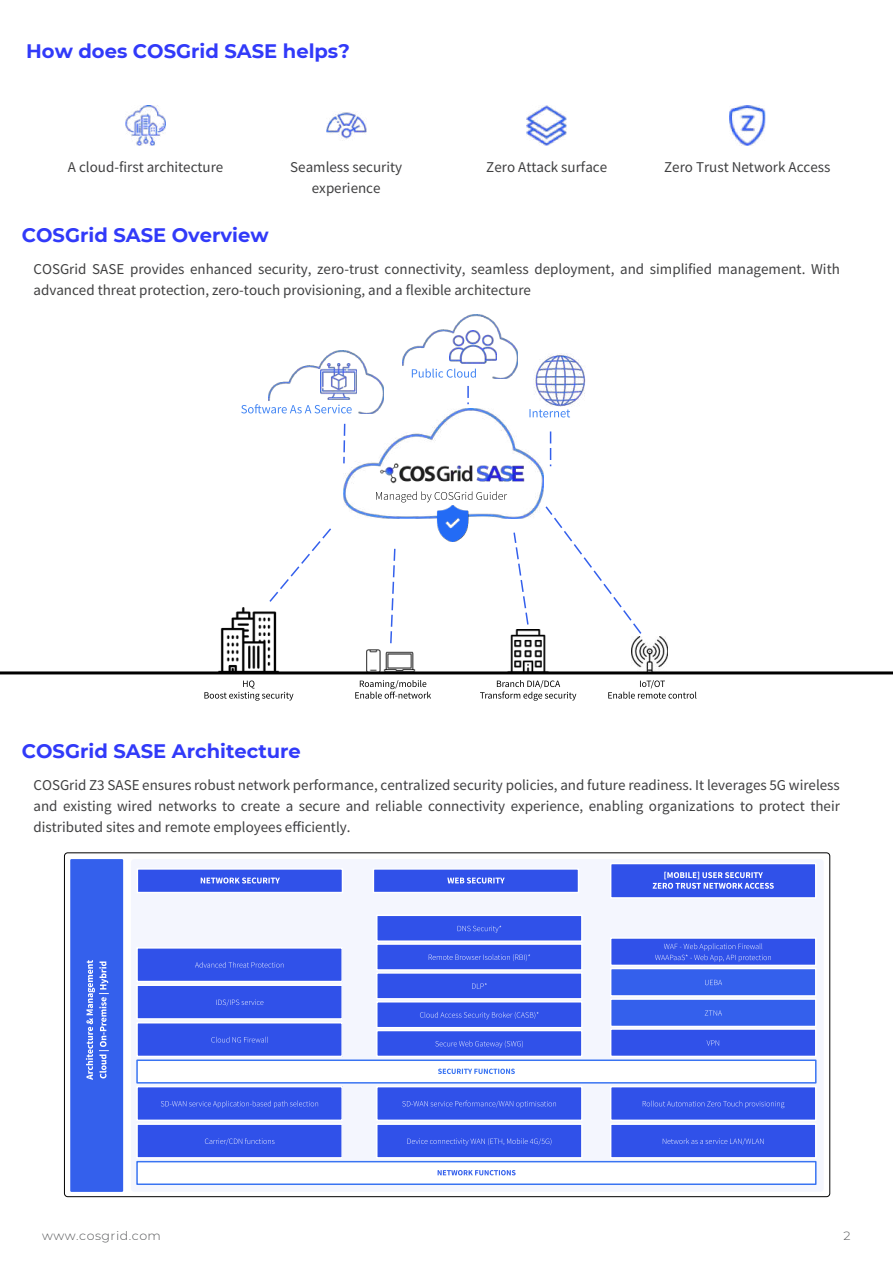
<style>
.page{position:relative;width:893px;height:1263px;background:#fff}
.page>*{position:absolute;margin:0;border:0;box-sizing:border-box;transform-origin:0 0}
.t1{font:700 19.5px "Montserrat";color:#313af9}
.t2{font:15px/21px "Source Sans Pro";color:#404041}
.t3{font:300 12px "Montserrat";letter-spacing:.04em;color:#58595b;scale:1.05 1}
</style>
<div class="page">
<img style="left:729px;top:106px;width:36px;height:40px">
<img style="left:527px;top:106px;width:40px;height:40px">
<img style="left:326px;top:112px;width:40px;height:27px">
<img style="left:126px;top:106px;width:40px;height:40px">
<img style="left:345px;top:409px;width:199px;height:109px">
<hr style="left:0;top:671px;width:893px;height:3px;background:#000">
<img style="left:510px;top:630px;width:36px;height:41px">
<img style="left:389px;top:651px;width:26px;height:20px">
<img style="left:366px;top:649px;width:23px;height:22px">
<img style="left:218px;top:607px;width:61px;height:64px">
<svg style="left:269px;top:528px;width:62px;height:74px"></svg>
<svg style="left:390px;top:548px;width:6px;height:96px"></svg>
<svg style="left:513px;top:532px;width:16px;height:93px"></svg>
<svg style="left:544px;top:506px;width:98px;height:129px"></svg>
<svg style="left:160px;top:671px;width:144px;height:24px"></svg>
<svg style="left:204px;top:680px;width:89px;height:21px"></svg>
<svg style="left:304px;top:671px;width:136px;height:4px"></svg>
<svg style="left:355px;top:680px;width:76px;height:19px"></svg>
<svg style="left:440px;top:671px;width:124px;height:4px"></svg>
<svg style="left:480px;top:680px;width:84px;height:21px"></svg>
<svg style="left:564px;top:671px;width:177px;height:30px"></svg>
<svg style="left:608px;top:680px;width:88px;height:19px"></svg>
<img style="left:434px;top:510px;width:36px;height:31px">
<img style="left:379px;top:463px;width:147px;height:19px">
<div style="left:344px;top:482px;width:194px;height:28px;background:#fff"></div>
<svg style="left:376px;top:491px;width:131px;height:11px"></svg>
<div style="left:269px;top:350px;width:115px;height:78px;background:#fff"></div>
<img style="left:269px;top:350px;width:115px;height:45px">
<div style="left:202px;top:395px;width:188px;height:29px;background:#fff"></div>
<svg style="left:241px;top:404px;width:111px;height:9px"></svg>
<img style="left:402px;top:315px;width:115px;height:44px">
<svg style="left:362px;top:359px;width:156px;height:29px"></svg>
<svg style="left:412px;top:369px;width:64px;height:9px"></svg>
<img style="left:450px;top:331px;width:46px;height:34px">
<img style="left:320px;top:363px;width:36px;height:36px">
<img style="left:535px;top:354px;width:51px;height:45px">
<svg style="left:467px;top:399px;width:112px;height:29px"></svg>
<svg style="left:529px;top:409px;width:41px;height:8px"></svg>
<svg style="left:343px;top:423px;width:3px;height:42px"></svg>
<svg style="left:467px;top:386px;width:2px;height:18px"></svg>
<svg style="left:550px;top:431px;width:1px;height:35px"></svg>
<img style="left:631px;top:637px;width:36px;height:36px">
<svg style="left:64px;top:852px;width:766px;height:345px"></svg>
<svg style="left:70px;top:859px;width:53px;height:333px;background:#3d67ec"></svg>
<div style="left:131px;top:859px;width:693px;height:333px;background:#f4f6fe"></div>
<div style="left:137px;top:948px;width:205px;height:33px;background:#3051e9"></div>
<div style="left:136px;top:947px;width:207px;height:35px;border:2px solid #fff"></div>
<svg style="left:195px;top:962px;width:89px;height:6px"></svg>
<div style="left:137px;top:985px;width:205px;height:34px;background:#3051e9"></div>
<div style="left:136px;top:984px;width:207px;height:36px;border:2px solid #fff"></div>
<svg style="left:216px;top:999px;width:47px;height:7px"></svg>
<div style="left:137px;top:1023px;width:205px;height:33px;background:#3051e9"></div>
<div style="left:136px;top:1022px;width:207px;height:35px;border:2px solid #fff"></div>
<svg style="left:211px;top:1037px;width:57px;height:5px"></svg>
<div style="left:376px;top:914px;width:207px;height:28px;background:#3051e9;border:2px solid #fff"></div>
<svg style="left:458px;top:925px;width:43px;height:8px"></svg>
<div style="left:376px;top:943px;width:207px;height:28px;background:#3051e9;border:2px solid #fff"></div>
<svg style="left:429px;top:954px;width:101px;height:7px"></svg>
<div style="left:376px;top:972px;width:207px;height:27px;background:#3051e9;border:2px solid #fff"></div>
<svg style="left:472px;top:983px;width:15px;height:6px"></svg>
<div style="left:376px;top:1001px;width:207px;height:27px;background:#3051e9;border:2px solid #fff"></div>
<svg style="left:420px;top:1012px;width:119px;height:7px"></svg>
<div style="left:610px;top:937px;width:206px;height:29px;background:#3051e9;border:2px solid #fff"></div>
<svg style="left:655px;top:943px;width:116px;height:19px"></svg>
<div style="left:610px;top:968px;width:206px;height:29px;background:#3460ec;border:2px solid #fff"></div>
<svg style="left:705px;top:980px;width:17px;height:5px"></svg>
<div style="left:610px;top:998px;width:206px;height:29px;background:#3460ec;border:2px solid #fff"></div>
<svg style="left:705px;top:1010px;width:17px;height:6px"></svg>
<div style="left:137px;top:1060px;width:679px;height:23px;background:#fff"></div>
<div style="left:136px;top:1059px;width:680px;height:24px;border:2px solid #3974f2"></div>
<svg style="left:438px;top:1068px;width:77px;height:6px"></svg>
<div style="left:137px;top:1087px;width:205px;height:33px;background:#3051e9"></div>
<div style="left:136px;top:1086px;width:207px;height:35px;border:2px solid #fff"></div>
<svg style="left:161px;top:1100px;width:157px;height:8px"></svg>
<div style="left:137px;top:1124px;width:205px;height:34px;background:#3051e9"></div>
<div style="left:136px;top:1123px;width:207px;height:35px;border:2px solid #fff"></div>
<svg style="left:205px;top:1138px;width:69px;height:7px"></svg>
<div style="left:376px;top:1086px;width:207px;height:35px;background:#3051e9;border:2px solid #fff"></div>
<svg style="left:402px;top:1100px;width:154px;height:8px"></svg>
<div style="left:376px;top:1123px;width:207px;height:35px;background:#3051e9;border:2px solid #fff"></div>
<svg style="left:407px;top:1138px;width:144px;height:7px"></svg>
<div style="left:610px;top:1086px;width:206px;height:35px;background:#3051e9;border:2px solid #fff"></div>
<svg style="left:643px;top:1100px;width:141px;height:8px"></svg>
<div style="left:610px;top:1123px;width:206px;height:35px;background:#3051e9;border:2px solid #fff"></div>
<svg style="left:663px;top:1138px;width:101px;height:7px"></svg>
<div style="left:137px;top:1162px;width:679px;height:22px;background:#fff"></div>
<div style="left:136px;top:1161px;width:680px;height:24px;border:2px solid #3974f2"></div>
<svg style="left:438px;top:1170px;width:78px;height:5px"></svg>
<div style="left:137px;top:869px;width:205px;height:23px;background:#3051e9"></div>
<div style="left:137px;top:868px;width:206px;height:25px;border:2px solid #fff"></div>
<svg style="left:201px;top:877px;width:79px;height:6px"></svg>
<div style="left:373px;top:868px;width:206px;height:25px;background:#3051e9;border:2px solid #fff"></div>
<svg style="left:447px;top:877px;width:58px;height:6px"></svg>
<div style="left:610px;top:863px;width:206px;height:36px;background:#3051e9;border:2px solid #fff"></div>
<svg style="left:653px;top:872px;width:121px;height:17px"></svg>
<div style="left:376px;top:1030px;width:207px;height:27px;background:#3051e9;border:2px solid #fff"></div>
<svg style="left:435px;top:1040px;width:88px;height:8px"></svg>
<div style="left:610px;top:1028px;width:206px;height:29px;background:#3051e9;border:2px solid #fff"></div>
<svg style="left:707px;top:1040px;width:12px;height:5px"></svg>
<h1 class="t1" style="left:26px;top:37px;width:325px">How does COSGrid SASE helps?</h1>
<p class="t2" style="left:68px;top:156px;width:157px">A cloud-first architecture</p>
<p class="t2" style="left:290px;top:156px;width:113px;text-align:center">Seamless security experience</p>
<p class="t2" style="left:486px;top:156px;width:122px">Zero Attack surface</p>
<p class="t2" style="left:664px;top:156px;width:168px">Zero Trust Network Access</p>
<h1 class="t1" style="left:22px;top:221px;width:248px">COSGrid SASE Overview</h1>
<p class="t2" style="left:33px;top:258px;width:808px">COSGrid SASE provides enhanced security, zero-trust connectivity, seamless deployment, and simplified management. With advanced threat protection, zero-touch provisioning, and a flexible architecture</p>
<h1 class="t1" style="left:22px;top:737px;width:281px">COSGrid SASE Architecture</h1>
<p class="t2" style="left:33px;top:775px;width:808px;text-align:justify">COSGrid Z3 SASE ensures robust network performance, centralized security policies, and future readiness. It leverages 5G wireless and existing wired networks to create a secure and reliable connectivity experience, enabling organizations to protect their distributed sites and remote employees efficiently.</p>
<p class="t3" style="left:42px;top:1227px;width:115px">www.cosgrid.com</p>
<p class="t3" style="left:843px;top:1227px;width:8px">2</p>
</div>
